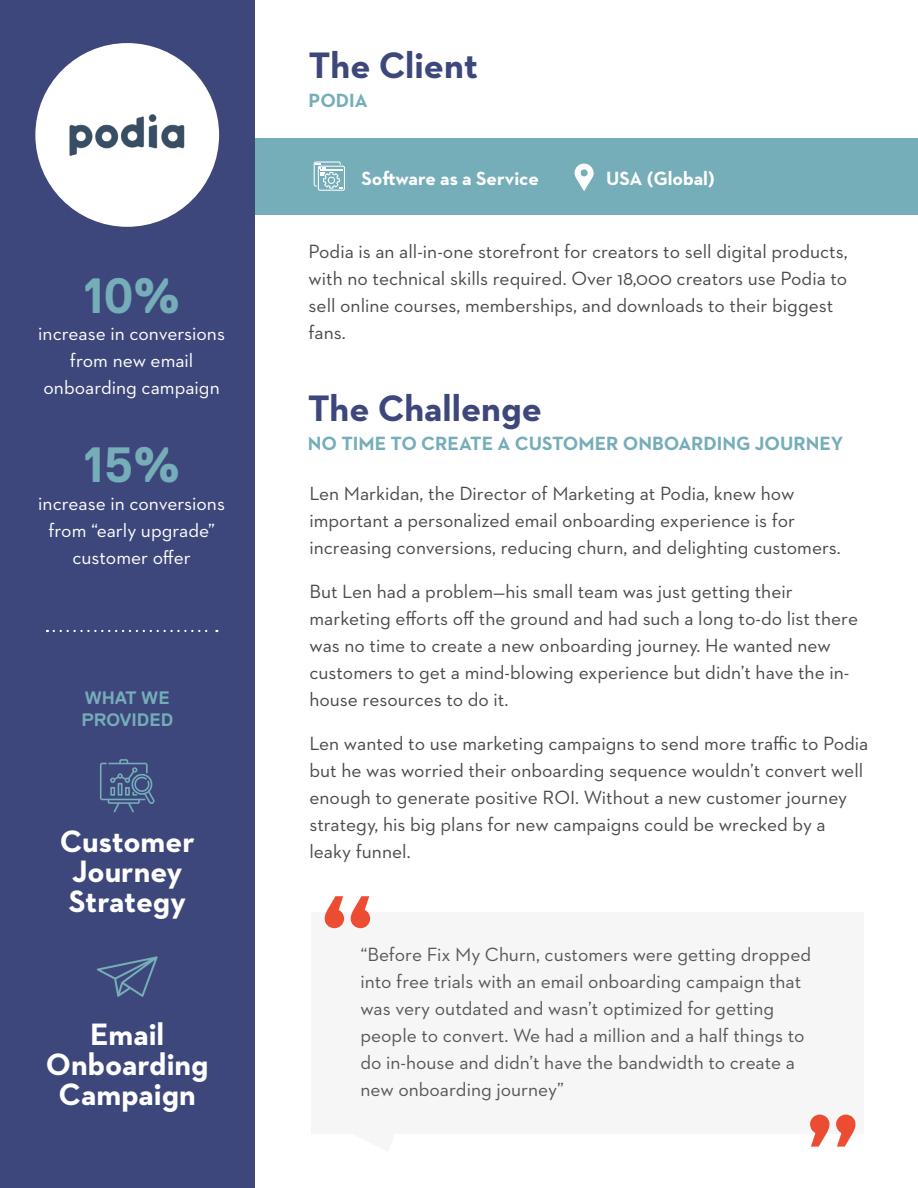
<style>
.page{position:relative;width:918px;height:1188px;background:#fff}
.page>*{position:absolute;margin:0;border:0;box-sizing:border-box;transform-origin:0 0}
.t1{font:700 120px "Neutraface 2 Text";color:#ec4d32}
.t2{font:700 49.5px "Replica";color:#75adb9}
.t3{font:700 37.5px "Neutraface 2 Text";color:#3e477b}
.t4{font:700 31.5px/30px "Neutraface 2 Text";color:#fff}
.t5{font:19.5px/27px "Neutraface 2 Text";color:#4a4a49}
.t6{font:19.5px/27px "Neutraface 2 Text";color:#575756}
.t7{font:19.5px/27px "Neutraface 2 Text";color:#fff;text-align:center}
.t8{font:700 19.5px "Neutraface 2 Text";color:#75adb9}
.t9{font:700 19.5px "Neutraface 2 Text";color:#fff}
.t10{font:700 18px/21.6px "Replica";color:#75adb9}
</style>
<div class="page">
<div style="left:243px;top:138px;width:675px;height:76px;background:#75adb9"></div>
<div style="left:0;top:0;width:254px;height:1188px;background:#3e477b"></div>
<div style="left:311px;top:912px;width:552px;height:222px;background:#f6f6f6"></div>
<svg style="left:54px;top:630px;width:163px;height:2px"></svg>
<svg style="left:575px;top:164px;width:19px;height:27px"></svg>
<div style="left:35px;top:43px;width:184px;height:184px;background:#fff;border-radius:50%"></div>
<img style="left:69px;top:114px;width:116px;height:42px">
<svg style="left:97px;top:956px;width:61px;height:41px"></svg>
<svg style="left:100px;top:759px;width:55px;height:53px"></svg>
<svg style="left:314px;top:162px;width:31px;height:29px"></svg>
<h2 class="t2" style="left:83px;top:268px;width:98px">10%</h2>
<p class="t7" style="left:38px;top:320px;width:188px">increase in conversions from new email onboarding campaign</p>
<h2 class="t2" style="left:83px;top:437px;width:98px">15%</h2>
<p class="t7" style="left:38px;top:490px;width:188px">increase in conversions from “early upgrade” customer offer</p>
<p class="t10" style="left:82px;top:687px;width:93px">WHAT WE<br>PROVIDED</p>
<h3 class="t4" style="left:60px;top:826px;width:137px">Customer<br>Journey<br>Strategy</h3>
<h3 class="t4" style="left:46px;top:1019px;width:164px;text-align:center">Email<br>Onboarding<br>Campaign</h3>
<h3 class="t3" style="left:309px;top:41px;width:171px">The Client</h3>
<p class="t8" style="left:309px;top:88px;width:61px">PODIA</p>
<p class="t9" style="left:361px;top:165px;width:179px">Software as a Service</p>
<p class="t9" style="left:606px;top:165px;width:110px">USA (Global)</p>
<p class="t5" style="left:309px;top:238px;width:541px">Podia is an all-in-one storefront for creators to sell digital products, with no technical skills required. Over 18,000 creators use Podia to sell online courses, memberships, and downloads to their biggest fans.</p>
<h3 class="t3" style="left:308px;top:384px;width:236px">The Challenge</h3>
<p class="t8" style="left:308px;top:431px;width:537px">NO TIME TO CREATE A CUSTOMER ONBOARDING JOURNEY</p>
<p class="t5" style="left:309px;top:479px;width:533px">Len Markidan, the Director of Marketing at Podia, knew how important a personalized email onboarding experience is for increasing conversions, reducing churn, and delighting customers.</p>
<p class="t5" style="left:309px;top:577px;width:550px">But Len had a problem—his small team was just getting their marketing efforts off the ground and had such a long to-do list there was no time to create a new onboarding journey. He wanted new customers to get a mind-blowing experience but didn’t have the in&shy;house resources to do it.</p>
<p class="t5" style="left:309px;top:729px;width:561px">Len wanted to use marketing campaigns to send more traffic to Podia but he was worried their onboarding sequence wouldn’t convert well enough to generate positive ROI. Without a new customer journey strategy, his big plans for new campaigns could be wrecked by a leaky funnel.</p>
<h1 class="t1" style="left:320px;top:860px;width:57px">“</h1>
<p class="t6" style="left:360px;top:941px;width:452px">“Before Fix My Churn, customers were getting dropped into free trials with an email onboarding campaign that was very outdated and wasn’t optimized for getting people to convert. We had a million and a half things to do in-house and didn’t have the bandwidth to create a new onboarding journey”</p>
<h1 class="t1" style="left:805px;top:1079px;width:57px">”</h1>
</div>
